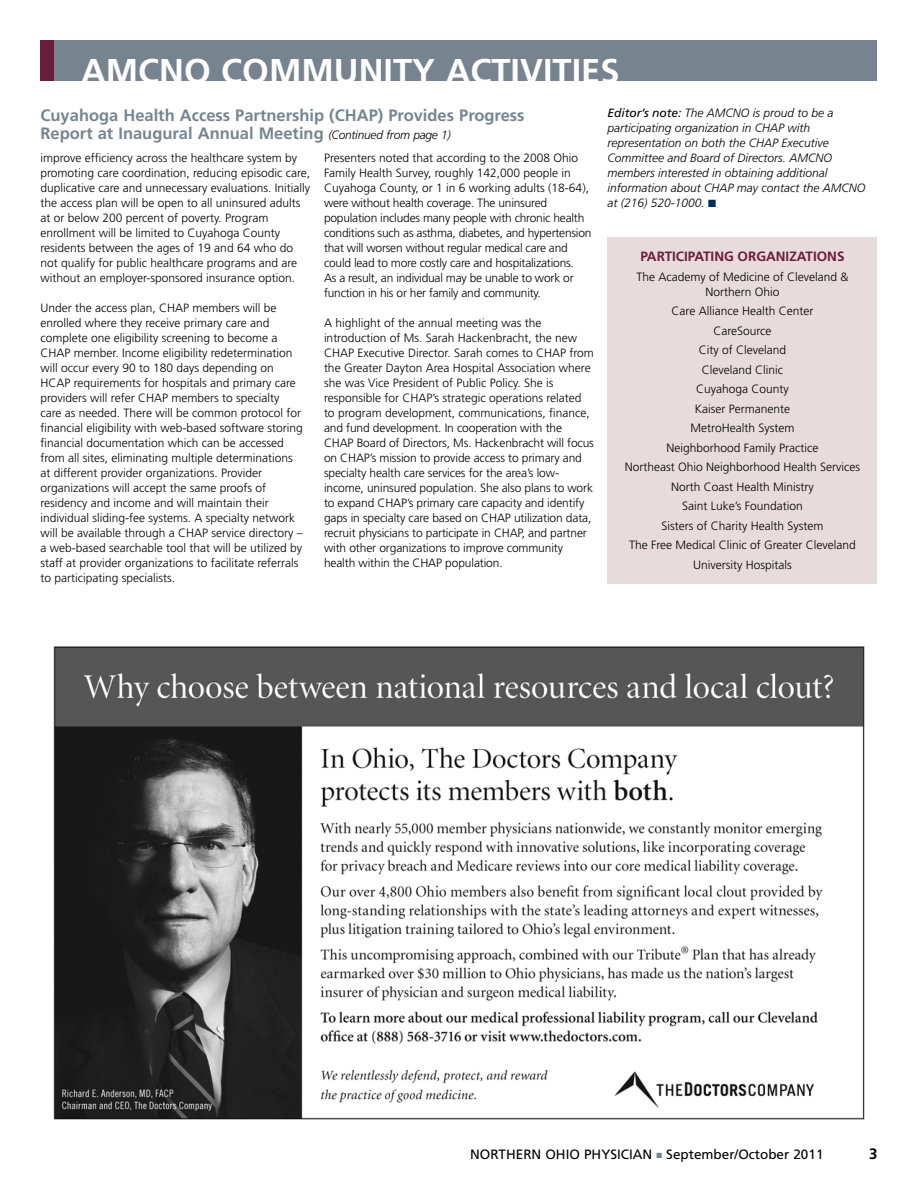
<style>
.page{position:relative;width:918px;height:1188px;background:#fff}
.page>*{position:absolute;margin:0;border:0;box-sizing:border-box;transform-origin:0 0}
.t1{font:700 34.35px "Frutiger";color:#fff}
.t2{font:700 16.5px/18px "Frutiger";color:#77848f}
.t3{font:700 15px "Frutiger";color:#000}
.t4{font:13.5px "Frutiger";color:#000}
.t5{font:700 13.5px "Frutiger";color:#6b1d3c}
.t6{font:300 12px/15px "Frutiger";color:#000}
.t7{font:300 12px/15px "Frutiger";letter-spacing:-.02em;color:#000}
.t8{font:italic 300 12px/15px "Frutiger";color:#000}
.s1{font-weight:300;font-style:italic;font-size:12px;color:#000}
.s2{font-weight:400}
.s3{color:#002f60}
.s4{color:#77848f}
</style>
<div class="page">
<div style="left:40px;top:40px;width:838px;height:41px;background:#77848f"></div>
<div style="left:40px;top:40px;width:14px;height:41px;background:#6b1d3c"></div>
<img style="left:53px;top:646px;width:812px;height:474px">
<div style="left:608px;top:237px;width:270px;height:346px;background:#e8dbdd"></div>
<h1 class="t1" style="left:81px;top:51px;width:187px">AMCNO Community</h1>
<h1 class="t1" style="left:446px;top:51px;width:43px">Activities</h1>
<h2 class="t2" style="left:40px;top:106px;width:486px">Cuyahoga Health Access Partnership (CHAP) Provides Progress<br>Report at Inaugural Annual Meeting <span class="s1">(Continued from page 1)</span></h2>
<p class="t8" style="left:607px;top:106px;width:260px"><span class="s2">Editor’s note:</span> The AMCNO is proud to be a participating organization in CHAP with representation on both the CHAP Executive Committee and Board of Directors. AMCNO members interested in obtaining additional information about CHAP may contact the AMCNO at (216) 520-1000. <span class="s3">■</span></p>
<p class="t6" style="left:40px;top:151px;width:271px">improve efficiency across the healthcare system by promoting care coordination, reducing episodic care, duplicative care and unnecessary evaluations. Initially the access plan will be open to all uninsured adults at or below 200 percent of poverty. Program enrollment will be limited to Cuyahoga County residents between the ages of 19 and 64 who do not qualify for public healthcare programs and are without an employer-sponsored insurance option.</p>
<p class="t6" style="left:40px;top:301px;width:264px">Under the access plan, CHAP members will be enrolled where they receive primary care and complete one eligibility screening to become a CHAP member. Income eligibility redetermination will occur every 90 to 180 days depending on HCAP requirements for hospitals and primary care providers will refer CHAP members to specialty care as needed. There will be common protocol for financial eligibility with web-based software storing financial documentation which can be accessed from all sites, eliminating multiple determinations at different provider organizations. Provider organizations will accept the same proofs of residency and income and will maintain their individual sliding-fee systems. A specialty network will be available through a CHAP service directory – a web-based searchable tool that will be utilized by staff at provider organizations to facilitate referrals to participating specialists.</p>
<p class="t7" style="left:324px;top:151px;width:269px">Presenters noted that according to the 2008 Ohio Family Health Survey, roughly 142,000 people in Cuyahoga County, or 1 in 6 working adults (18-64), were without health coverage. The uninsured population includes many people with chronic health conditions such as asthma, diabetes, and hypertension that will worsen without regular medical care and could lead to more costly care and hospitalizations.<br>As a result, an individual may be unable to work or function in his or her family and community.</p>
<p class="t6" style="left:324px;top:316px;width:271px">A highlight of the annual meeting was the introduction of Ms. Sarah Hackenbracht, the new CHAP Executive Director. Sarah comes to CHAP from the Greater Dayton Area Hospital Association where she was Vice President of Public Policy. She is responsible for CHAP’s strategic operations related to program development, communications, finance, and fund development. In cooperation with the CHAP Board of Directors, Ms. Hackenbracht will focus on CHAP’s mission to provide access to primary and specialty health care services for the area’s low&shy;income, uninsured population. She also plans to work to expand CHAP’s primary care capacity and identify gaps in specialty care based on CHAP utilization data, recruit physicians to participate in CHAP, and partner with other organizations to improve community health within the CHAP population.</p>
<p class="t5" style="left:640px;top:248px;width:15px">Participatin</p>
<p class="t5" style="left:724px;top:248px;width:82px">g organi zations</p>
<p class="t6" style="left:636px;top:269px;width:214px;text-align:center">The Academy of Medicine of Cleveland &amp;<br>Northern Ohio</p>
<p class="t6" style="left:625px;top:301px;width:237px;line-height:19.5px;text-align:center">Care Alliance Health Center<br>CareSource<br>City of Cleveland<br>Cleveland Clinic<br>Cuyahoga County<br>Kaiser Permanente<br>MetroHealth System<br>Neighborhood Family Practice<br>Northeast Ohio Neighborhood Health Services<br>North Coast Health Ministry<br>Saint Luke’s Foundation<br>Sisters of Charity Health System<br>The Free Medical Clinic of Greater Cleveland<br>University Hospitals</p>
<p class="t4" style="left:470px;top:1147px;width:130px">NORTHERN OHIO Physician</p>
<p class="t4" style="left:656px;top:1147px;width:169px"><span class="s4">■</span> September/October 2011</p>
<p class="t3" style="left:869px;top:1145px;width:10px">3</p>
</div>
